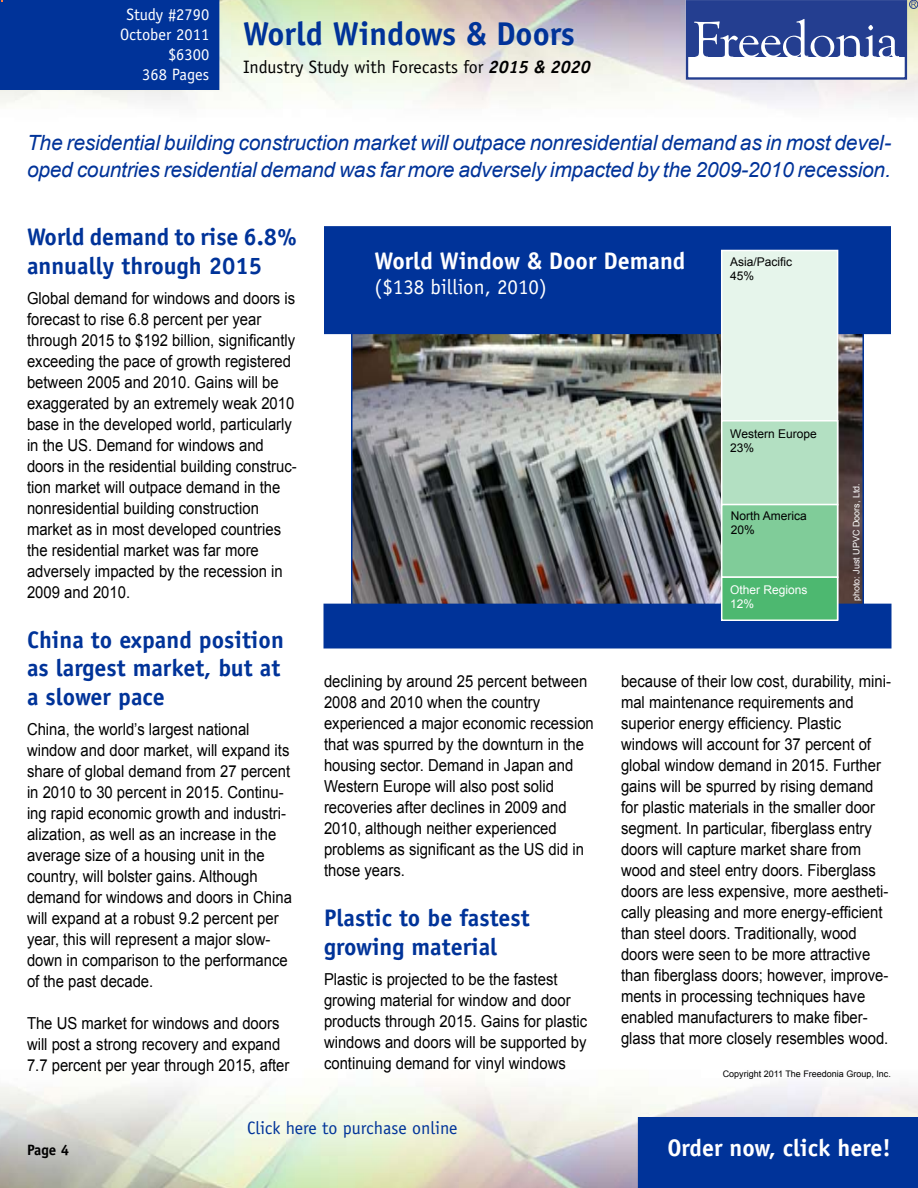
<style>
.page{position:relative;width:918px;height:1188px;background:#fff}
.page>*{position:absolute;margin:0;border:0;box-sizing:border-box;transform-origin:0 0}
.t1{font:700 33px "Officina Sans";color:#039}
.t2{font:700 24px/28.8px "Officina Sans";color:#039}
.t3{font:700 24px "Officina Sans";color:#fff}
.t4{font:italic 21px/27px "Arial";letter-spacing:-.01em;color:#039}
.t5{font:21px "Officina Sans";color:#fff}
.t6{font:18px "Officina Sans";color:#000}
.t7{font:18px "Officina Sans";color:#039}
.t8{font:16.5px/21px "Arial";color:#000;scale:.9 1}
.t9{font:16.5px/19.8px "Officina Sans";color:#fff;text-align:right}
.t10{font:700 15px "Officina Sans";color:#000}
.t11{font:12px/14.2px "Arial";color:#000}
.t12{font:12px/14.2px "Arial";color:#fff}
.t13{font:9px "Arial";color:#000}
.t14{font:9px "Arial";color:#fff}
.s1{font-weight:700;font-style:italic}
</style>
<div class="page">
<div style="left:638px;top:1117px;width:280px;height:71px;background:#039"></div>
<div style="left:686px;top:0;width:221px;height:80px;border:2px solid #243e90"></div>
<div style="left:687px;top:1px;width:218px;height:56px;background:#243e90"></div>
<svg style="left:694px;top:19px;width:205px;height:38px"></svg>
<div style="left:909px;top:0;width:9px;height:9px;border:1px solid #243e90;border-radius:50%"></div>
<svg style="left:911px;top:2px;width:5px;height:5px"></svg>
<img style="left:354px;top:334px;width:507px;height:270px">
<div style="left:325px;top:227px;width:565px;height:106px;background:#039"></div>
<div style="left:324px;top:226px;width:567px;height:108px;border:2px solid #039"></div>
<div style="left:0;top:0;width:219px;height:90px;background:#039"></div>
<div style="left:324px;top:604px;width:567px;height:44px;background:#039"></div>
<div style="left:722px;top:250px;width:116px;height:369px;background:#e6f5eb"></div>
<div style="left:721px;top:250px;width:117px;height:370px;border:2px solid #fff"></div>
<div style="left:722px;top:421px;width:116px;height:84px;background:#b3e0c2"></div>
<div style="left:721px;top:420px;width:117px;height:85px;border:2px solid #fff"></div>
<div style="left:722px;top:505px;width:116px;height:72px;background:#80cc99"></div>
<div style="left:721px;top:504px;width:117px;height:74px;border:2px solid #fff"></div>
<div style="left:722px;top:577px;width:116px;height:43px;background:#4db870"></div>
<div style="left:721px;top:576px;width:117px;height:45px;border:2px solid #fff"></div>
<p class="t9" style="left:120px;top:5px;width:91px">Study #2790<br>October 2011 $6300<br>368 Pages</p>
<h1 class="t1" style="left:243px;top:13px;width:333px">World Windows &amp; Doors</h1>
<p class="t6" style="left:243px;top:57px;width:349px">Industry Study with Forecasts for <span class="s1">2015 &amp; 2020</span></p>
<p class="t4" style="left:27px;top:130px;width:866px">The residential building construction market will outpace nonresidential demand as in most devel&shy;oped countries residential demand was far more adversely impacted by the 2009-2010 recession.</p>
<h2 class="t2" style="left:27px;top:222px;width:272px">World demand to rise 6.8% annually through 2015</h2>
<p class="t8" style="left:27px;top:288px;width:301px">Global demand for windows and doors is forecast to rise 6.8 percent per year through 2015 to $192 billion, significantly exceeding the pace of growth registered between 2005 and 2010. Gains will be exaggerated by an extremely weak 2010 base in the developed world, particularly in the US. Demand for windows and doors in the residential building construc&shy;tion market will outpace demand in the nonresidential building construction market as in most developed countries the residential market was far more adversely impacted by the recession in 2009 and 2010.</p>
<h2 class="t2" style="left:27px;top:625px;width:258px">China to expand position as largest market, but at a slower pace</h2>
<p class="t8" style="left:27px;top:719px;width:296px">China, the world’s largest national window and door market, will expand its share of global demand from 27 percent in 2010 to 30 percent in 2015. Continu&shy;ing rapid economic growth and industri&shy;alization, as well as an increase in the average size of a housing unit in the country, will bolster gains. Although demand for windows and doors in China will expand at a robust 9.2 percent per year, this will represent a major slow&shy;down in comparison to the performance of the past decade.</p>
<p class="t8" style="left:27px;top:1013px;width:293px">The US market for windows and doors will post a strong recovery and expand<br>7.7 percent per year through 2015, after</p>
<h2 class="t3" style="left:375px;top:245px;width:312px">World Window &amp; Door Demand</h2>
<p class="t5" style="left:375px;top:274px;width:174px">($138 billion, 2010)</p>
<p class="t11" style="left:730px;top:254px;width:64px">Asia/Pacific<br>45%</p>
<p class="t11" style="left:730px;top:427px;width:88px">Western Europe<br>23%</p>
<p class="t11" style="left:731px;top:509px;width:78px">North America<br>20%</p>
<p class="t12" style="left:730px;top:583px;width:79px">Other Regions<br>12%</p>
<p class="t14" style="left:851px;top:601px;width:120px;rotate:-90deg">photo: Just UPVC Doors, Ltd.</p>
<p class="t8" style="left:324px;top:671px;width:301px">declining by around 25 percent between 2008 and 2010 when the country experienced a major economic recession that was spurred by the downturn in the housing sector. Demand in Japan and Western Europe will also post solid recoveries after declines in 2009 and 2010, although neither experienced problems as significant as the US did in those years.</p>
<h2 class="t2" style="left:324px;top:903px;width:207px">Plastic to be fastest growing material</h2>
<p class="t8" style="left:324px;top:968px;width:294px">Plastic is projected to be the fastest growing material for window and door products through 2015. Gains for plastic windows and doors will be supported by continuing demand for vinyl windows</p>
<p class="t8" style="left:621px;top:671px;width:301px">because of their low cost, durability, mini&shy;mal maintenance requirements and superior energy efficiency. Plastic windows will account for 37 percent of global window demand in 2015. Further gains will be spurred by rising demand for plastic materials in the smaller door segment. In particular, fiberglass entry doors will capture market share from wood and steel entry doors. Fiberglass doors are less expensive, more aestheti&shy;cally pleasing and more energy-efficient than steel doors. Traditionally, wood doors were seen to be more attractive than fiberglass doors; however, improve&shy;ments in processing techniques have enabled manufacturers to make fiber&shy;glass that more closely resembles wood.</p>
<p class="t13" style="left:723px;top:1067px;width:170px">Copyright 2011 The Freedonia Group, Inc.</p>
<p class="t7" style="left:247px;top:1117px;width:212px">Click here to purchase online</p>
<p class="t10" style="left:27px;top:1140px;width:31px">Page</p>
<h2 class="t3" style="left:667px;top:1133px;width:225px">Order now, click here!</h2>
</div>
